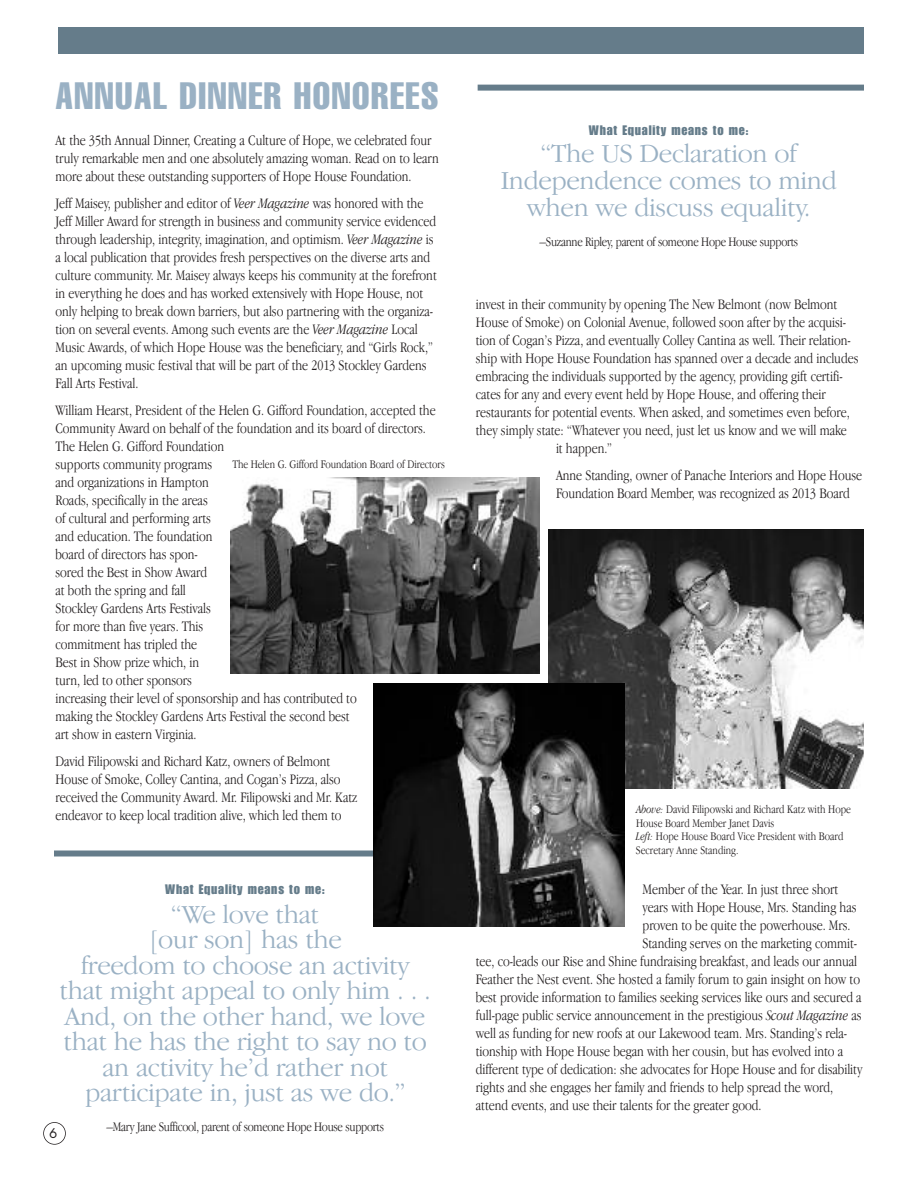
<style>
.page{position:relative;width:918px;height:1188px;background:#fff}
.page>*{position:absolute;margin:0;border:0;box-sizing:border-box;transform-origin:0 0}
.t1{font:extra-condensed 37.5px "Helvetica";letter-spacing:.04em;color:#9ab1c4}
.t2{font:300 27px/25.5px "Garamond IT Cby BT";letter-spacing:-.015em;color:#9ab1c4;text-align:center}
.t3{font:300 condensed 15px/18px "Garamond IT Cby BT";letter-spacing:-.005em;color:#231f20}
.t4{font:300 condensed 13.5px "Garamond IT Cby BT";letter-spacing:-.02em;color:#231f20}
.t5{font:13.5px "Impact";letter-spacing:.055em;color:#657c8a}
.t6{font:13.5px "Futura ICG";color:#231f20}
.t7{font:300 condensed 12px/13.5px "Garamond IT Cby BT";color:#231f20}
.s1{font-style:italic}
</style>
<div class="page">
<div style="left:43px;top:1122px;width:23px;height:23px;border:2px solid #231f20;border-radius:50%"></div>
<div style="left:54px;top:850px;width:386px;height:6px;background:#657c8a"></div>
<div style="left:58px;top:27px;width:805px;height:27px;background:#657c8a"></div>
<img style="left:231px;top:478px;width:308px;height:195px">
<img style="left:549px;top:529px;width:315px;height:259px">
<img style="left:373px;top:683px;width:252px;height:244px">
<div style="left:478px;top:85px;width:386px;height:6px;background:#657c8a"></div>
<h1 class="t1" style="left:56px;top:82px;width:384px">ANNUAL DINNER HONOREES</h1>
<p class="t3" style="left:56px;top:133px;width:385px">At the 35th Annual Dinner, Creating a Culture of Hope, we celebrated four truly remarkable men and one absolutely amazing woman. Read on to learn more about these outstanding supporters of Hope House Foundation.</p>
<p class="t3" style="left:55px;top:196px;width:383px">Jeff Maisey, publisher and editor of <span class="s1">Veer Magazine</span> was honored with the Jeff Miller Award for strength in business and community service evidenced through leadership, integrity, imagination, and optimism. <span class="s1">Veer Magazine</span> is a local publication that provides fresh perspectives on the diverse arts and culture community. Mr. Maisey always keeps his community at the forefront in everything he does and has worked extensively with Hope House, not only helping to break down barriers, but also partnering with the organiza&shy;tion on several events. Among such events are the <span class="s1">Veer Magazine</span> Local Music Awards, of which Hope House was the beneficiary, and “Girls Rock,” an upcoming music festival that will be part of the 2013 Stockley Gardens Fall Arts Festival.</p>
<p class="t3" style="left:55px;top:403px;width:382px">William Hearst, President of the Helen G. Gifford Foundation, accepted the Community Award on behalf of the foundation and its board of directors.<br>The Helen G. Gifford Foundation<br>supports community programs<br>and organizations in Hampton<br>Roads, specifically in the areas<br>of cultural and performing arts<br>and education. The foundation<br>board of directors has spon-<br>sored the Best in Show Award<br>at both the spring and fall<br>Stockley Gardens Arts Festivals<br>for more than five years. This<br>commitment has tripled the<br>Best in Show prize which, in<br>turn, led to other sponsors<br>increasing their level of sponsorship and has contributed to<br>making the Stockley Gardens Arts Festival the second best<br>art show in eastern Virginia.</p>
<p class="t3" style="left:55px;top:754px;width:303px">David Filipowski and Richard Katz, owners of Belmont House of Smoke, Colley Cantina, and Cogan’s Pizza, also received the Community Award. Mr. Filipowski and Mr. Katz endeavor to keep local tradition alive, which led them to</p>
<p class="t7" style="left:232px;top:459px;width:214px">The Helen G. Gifford Foundation Board of Directors</p>
<p class="t5" style="left:165px;top:885px;width:161px">What Equality means to me:</p>
<h2 class="t2" style="left:60px;top:904px;width:373px">“We love that<br>[our son] has the<br>freedom to choose an activity that might appeal to only him . . .<br>And, on the other hand, we love that he has the right to say no to an activity he’d rather not participate in, just as we do.”</h2>
<p class="t4" style="left:106px;top:1122px;width:279px">–Mary Jane Sufficool, parent of someone Hope House supports</p>
<p class="t6" style="left:49px;top:1126px;width:10px">6</p>
<p class="t5" style="left:589px;top:126px;width:161px">What Equality means to me:</p>
<h2 class="t2" style="left:501px;top:142px;width:338px;line-height:27px">“The US Declaration of<br>Independence comes to mind when we discuss equality.</h2>
<p class="t4" style="left:539px;top:237px;width:260px">–Suzanne Ripley, parent of someone Hope House supports</p>
<p class="t3" style="left:476px;top:297px;width:363px">invest in their community by opening The New Belmont (now Belmont</p>
<p class="t3" style="left:476px;top:315px;width:372px">House of Smoke) on Colonial Avenue, followed soon after by the acquisi-</p>
<p class="t3" style="left:476px;top:333px;width:377px">tion of Cogan’s Pizza, and eventually Colley Cantina as well. Their relation-</p>
<p class="t3" style="left:476px;top:351px;width:384px">ship with Hope House Foundation has spanned over a decade and includes</p>
<p class="t3" style="left:476px;top:369px;width:368px">embracing the individuals supported by the agency, providing gift certifi-</p>
<p class="t3" style="left:476px;top:387px;width:351px">cates for any and every event held by Hope House, and offering their</p>
<p class="t3" style="left:476px;top:405px;width:375px">restaurants for potential events. When asked, and sometimes even before,</p>
<p class="t3" style="left:476px;top:423px;width:373px">they simply state: “Whatever you need, just let us know and we will make</p>
<p class="t3" style="left:556px;top:441px;width:57px">it happen.”</p>
<p class="t3" style="left:556px;top:468px;width:308px">Anne Standing, owner of Panache Interiors and Hope House<br>Foundation Board Member, was recognized as 2013 Board</p>
<p class="t7" style="left:636px;top:804px;width:217px"><span class="s1">Above:</span> David Filipowski and Richard Katz with Hope House Board Member Janet Davis<br><span class="s1">Left:</span> Hope House Board Vice President with Board Secretary Anne Standing.</p>
<p class="t3" style="left:643px;top:882px;width:197px">Member of the Year. In just three short</p>
<p class="t3" style="left:643px;top:900px;width:215px">years with Hope House, Mrs. Standing has</p>
<p class="t3" style="left:643px;top:918px;width:209px">proven to be quite the powerhouse. Mrs.</p>
<p class="t3" style="left:643px;top:936px;width:216px">Standing serves on the marketing commit-</p>
<p class="t3" style="left:476px;top:954px;width:383px">tee, co-leads our Rise and Shine fundraising breakfast, and leads our annual</p>
<p class="t3" style="left:476px;top:972px;width:386px">Feather the Nest event. She hosted a family forum to gain insight on how to</p>
<p class="t3" style="left:476px;top:990px;width:387px">best provide information to families seeking services like ours and secured a</p>
<p class="t3" style="left:476px;top:1008px;width:387px">full-page public service announcement in the prestigious <span class="s1">Scout Magazine</span> as</p>
<p class="t3" style="left:476px;top:1026px;width:373px">well as funding for new roofs at our Lakewood team. Mrs. Standing’s rela-</p>
<p class="t3" style="left:476px;top:1044px;width:369px">tionship with Hope House began with her cousin, but has evolved into a</p>
<p class="t3" style="left:476px;top:1062px;width:388px">different type of dedication: she advocates for Hope House and for disability</p>
<p class="t3" style="left:476px;top:1080px;width:359px">rights and she engages her family and friends to help spread the word,</p>
<p class="t3" style="left:476px;top:1098px;width:287px">attend events, and use their talents for the greater good.</p>
</div>
